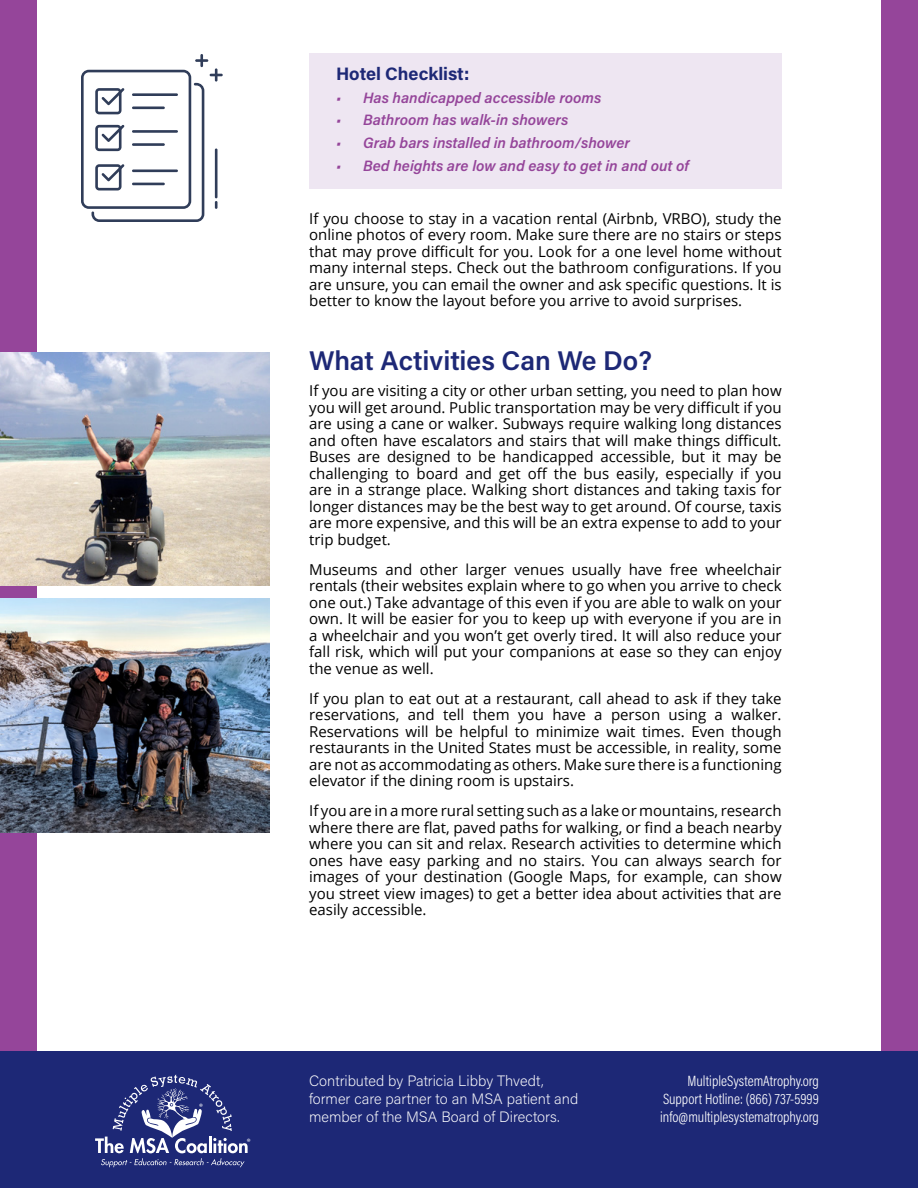
<style>
.page{position:relative;width:918px;height:1188px;background:#95459a}
.page>*{position:absolute;margin:0;border:0;box-sizing:border-box;transform-origin:0 0}
.t1{font:600 27px "Acumin Pro";letter-spacing:-.005em;color:#1d2876}
.t2{font:700 18px "Acumin Pro";color:#1d2876}
.t3{font:15px/16.5px "Open Sans";color:#000;text-align:justify}
.t4{font:italic 600 15px "Acumin Pro";color:#95459a}
.t5{font:200 15px/18px "Acumin Pro";color:#fff}
.t6{font:300 15px/18px "Acumin Pro Cond";color:#fff;text-align:justify}
.t7{font:9.3px "Myriad Pro";color:#fff}
.s1{font-weight:400}
</style>
<div class="page">
<div style="left:38px;top:0;width:843px;height:1188px;background:#fff"></div>
<div style="left:309px;top:53px;width:473px;height:45px;background:#eee6f2"></div>
<div style="left:309px;top:78px;width:473px;height:42px;background:#eee6f2"></div>
<div style="left:309px;top:101px;width:473px;height:42px;background:#eee6f2"></div>
<div style="left:309px;top:123px;width:473px;height:42px;background:#eee6f2"></div>
<div style="left:309px;top:146px;width:473px;height:42px;background:#eee6f2"></div>
<img style="left:0;top:352px;width:270px;height:234px">
<img style="left:0;top:599px;width:270px;height:234px">
<svg style="left:81px;top:54px;width:142px;height:168px"></svg>
<div style="left:0;top:1052px;width:918px;height:136px;background:#1d2876"></div>
<svg style="left:95px;top:1074px;width:153px;height:93px"></svg>
<p class="t2" style="left:336px;top:61px;width:135px">Hotel Checklist:</p>
<p class="t4" style="left:336px;top:87px;width:267px"><span class="s1">•</span> Has handicapped accessible rooms</p>
<p class="t4" style="left:336px;top:110px;width:234px"><span class="s1">•</span> Bathroom has walk-in showers</p>
<p class="t4" style="left:336px;top:132px;width:295px"><span class="s1">•</span> Grab bars installed in bathroom/shower</p>
<p class="t4" style="left:336px;top:155px;width:355px"><span class="s1">•</span> Bed heights are low and easy to get in and out of</p>
<p class="t3" style="left:309px;top:210px;width:474px">If you choose to stay in a vacation rental (Airbnb, VRBO), study the online photos of every room. Make sure there are no stairs or steps that may prove difficult for you. Look for a one level home without many internal steps. Check out the bathroom configurations. If you are unsure, you can email the owner and ask specific questions. It is better to know the layout before you arrive to avoid surprises.</p>
<h1 class="t1" style="left:309px;top:342px;width:345px">What Activities Can We Do?</h1>
<p class="t3" style="left:309px;top:382px;width:474px">If you are visiting a city or other urban setting, you need to plan how you will get around. Public transportation may be very difficult if you are using a cane or walker. Subways require walking long distances and often have escalators and stairs that will make things difficult.<br>Buses are designed to be handicapped accessible, but it may be challenging to board and get off the bus easily, especially if you are in a strange place. Walking short distances and taking taxis for longer distances may be the best way to get around. Of course, taxis are more expensive, and this will be an extra expense to add to your trip budget.</p>
<p class="t3" style="left:309px;top:561px;width:474px">Museums and other larger venues usually have free wheelchair rentals (their websites explain where to go when you arrive to check one out.) Take advantage of this even if you are able to walk on your own. It will be easier for you to keep up with everyone if you are in a wheelchair and you won’t get overly tired. It will also reduce your fall risk, which will put your companions at ease so they can enjoy the venue as well.</p>
<p class="t3" style="left:309px;top:690px;width:474px">If you plan to eat out at a restaurant, call ahead to ask if they take reservations, and tell them you have a person using a walker.<br>Reservations will be helpful to minimize wait times. Even though restaurants in the United States must be accessible, in reality, some are not as accommodating as others. Make sure there is a functioning elevator if the dining room is upstairs.</p>
<p class="t3" style="left:309px;top:802px;width:474px">If you are in a more rural setting such as a lake or mountains, research where there are flat, paved paths for walking, or find a beach nearby where you can sit and relax. Research activities to determine which ones have easy parking and no stairs. You can always search for images of your destination (Google Maps, for example, can show you street view images) to get a better idea about activities that are easily accessible.</p>
<p class="t7" style="left:199px;top:1101px;width:5px">®</p>
<p class="t7" style="left:247px;top:1136px;width:5px">®</p>
<p class="t5" style="left:309px;top:1071px;width:271px">Contributed by Patricia Libby Thvedt, former care partner to an MSA patient and member of the MSA Board of Directors.</p>
<p class="t6" style="left:660px;top:1071px;width:160px;text-indent:27px">MultipleSystemAtrophy.org Support Hotline: (866) 737-5999 info@multiplesystematrophy.org</p>
</div>
